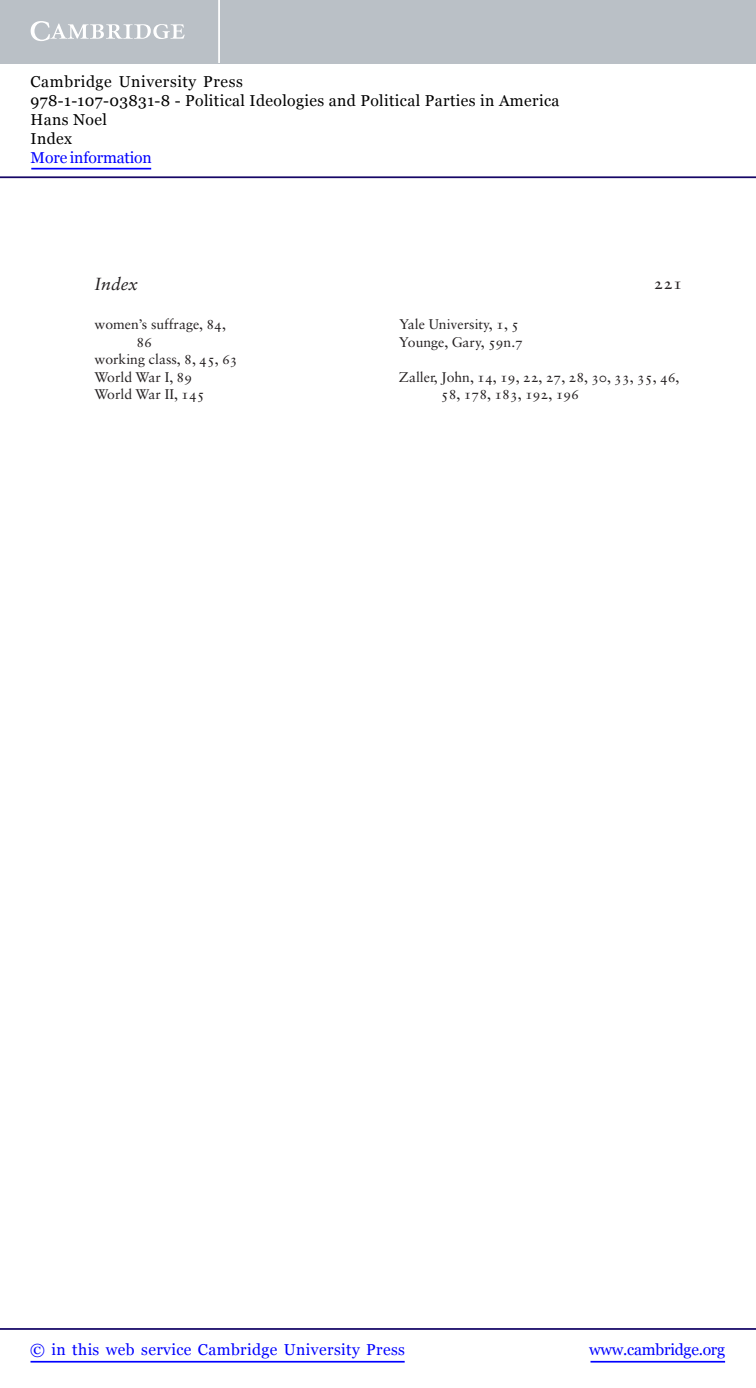
<style>
.page{position:relative;width:756px;height:1388px;background:#fff}
.page>*{position:absolute;margin:0;border:0;box-sizing:border-box;transform-origin:0 0}
.t1{font:italic 17.5px "Sabon LT Std";color:#231f20}
.t2{font:16.62px "Sabon LT Std";color:#231f20}
.t3{font:15.75px/18.9px "Georgia";letter-spacing:.025em;color:#000}
.t4{font:15.75px "Georgia";letter-spacing:.025em;color:#00f}
.t5{font:15.75px "Georgia";letter-spacing:-.015em;color:#00f}
.t6{font:15.75px "Georgia";letter-spacing:-.01em;color:#00f}
.t7{font:14px/17.5px "Sabon LT Std";color:#231f20}
</style>
<div class="page">
<hr style="left:591px;top:1361px;width:134px;height:1px;background:#00f">
<hr style="left:0;top:1328px;width:756px;height:2px;background:#150666">
<hr style="left:31px;top:1361px;width:374px;height:1px;background:#00f">
<div style="left:0;top:0;width:756px;height:63px;background:#bac0c6"></div>
<svg style="left:31px;top:21px;width:154px;height:20px"></svg>
<hr style="left:218px;top:0;width:2px;height:63px;background:#fff">
<hr style="left:0;top:176px;width:756px;height:2px;background:#150666">
<hr style="left:31px;top:168px;width:120px;height:1px;background:#00f">
<p class="t3" style="left:31px;top:72px;width:530px">Cambridge University Press<br>978-1-107-03831-8 - Political Ideologies and Political Parties in America<br>Hans Noel<br>Index</p>
<p class="t6" style="left:31px;top:148px;width:123px">More information</p>
<p class="t1" style="left:94px;top:276px;width:45px">Index</p>
<p class="t2" style="left:654px;top:277px;width:30px">221</p>
<p class="t7" style="left:94px;top:317px;width:133px">women’s suffrage, 84 ,</p>
<p class="t7" style="left:136px;top:334px;width:17px">86</p>
<p class="t7" style="left:94px;top:352px;width:145px">working class, 8 , 45 , 63</p>
<p class="t7" style="left:94px;top:369px;width:99px">World War I, 89</p>
<p class="t7" style="left:94px;top:387px;width:112px">World War II, 145</p>
<p class="t7" style="left:399px;top:317px;width:126px">Yale University, 1 , 5<br>Younge, Gary, 59n.7</p>
<p class="t7" style="left:441px;top:369px;width:240px;text-indent:-42px">Zaller, John, 14 , 19 , 22 , 27 , 28 , 30 , 33 , 35 , 46 ,<br>58 , 178 , 183 , 192 , 196</p>
<p class="t4" style="left:30px;top:1340px;width:376px">© in this web service Cambridge University Press</p>
<p class="t5" style="left:589px;top:1340px;width:137px">www.cambridge.org</p>
</div>
